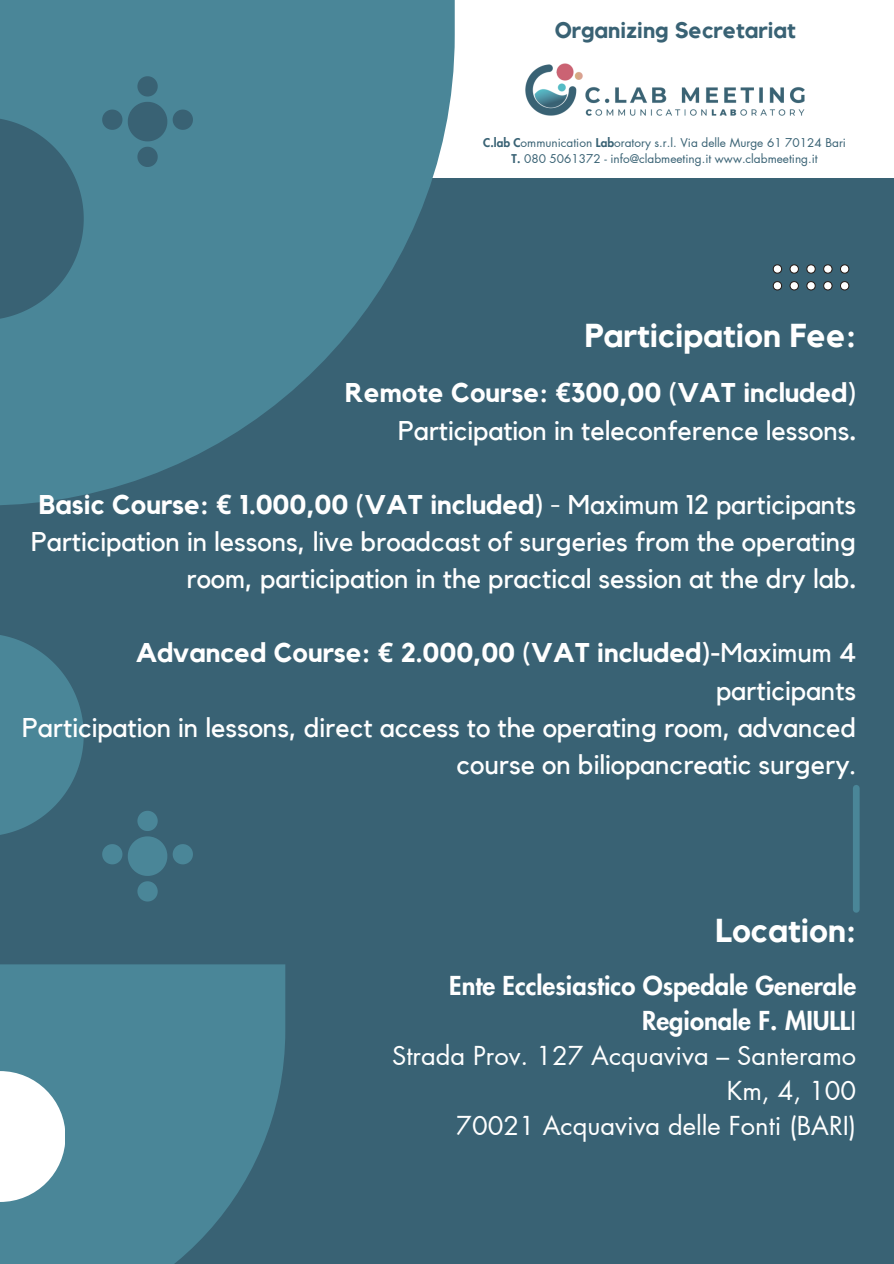
<style>
.page{position:relative;width:894px;height:1264px;background:#fff}
.page>*{position:absolute;margin:0;border:0;box-sizing:border-box;transform-origin:0 0}
.t1{font:700 33px "Kollektif";color:#fff}
.t2{font:27px/37.2px "Kollektif";color:#fff;text-align:right}
.t3{font:25.5px/34.8px "Futura LT Pro";color:#fff;text-align:right}
.t4{font:700 22.5px "Kollektif";color:#396274}
.t5{font:11.85px "Futura LT Pro";color:#396274}
.s1{font-weight:800}
.s2{font-weight:700}
.s3{font-family:"Noto Sans";font-weight:700}
</style>
<div class="page">
<div style="left:0;top:0;width:893px;height:1263px;background:#396274"></div>
<div style="left:0;top:0;width:893px;height:178px;background:#fff"></div>
<svg style="left:0;top:0;width:454px;height:505px;fill:#4a8698"></svg>
<svg style="left:0;top:964px;width:285px;height:299px;fill:#4a8698"></svg>
<div style="left:0;top:1035px;width:84px;height:203px;background:#4a8698"></div>
<svg style="left:0;top:635px;width:84px;height:200px"></svg>
<svg style="left:0;top:117px;width:84px;height:203px"></svg>
<div style="left:852px;top:788px;width:7px;height:121px;background:#4a8698"></div>
<svg style="left:772px;top:264px;width:9px;height:9px"></svg>
<svg style="left:789px;top:264px;width:9px;height:9px"></svg>
<svg style="left:806px;top:264px;width:9px;height:9px"></svg>
<svg style="left:823px;top:264px;width:9px;height:9px"></svg>
<svg style="left:840px;top:264px;width:9px;height:9px"></svg>
<svg style="left:772px;top:281px;width:9px;height:9px"></svg>
<svg style="left:789px;top:281px;width:9px;height:9px"></svg>
<svg style="left:806px;top:281px;width:9px;height:9px"></svg>
<svg style="left:823px;top:281px;width:9px;height:9px"></svg>
<svg style="left:840px;top:281px;width:9px;height:9px"></svg>
<svg style="left:128px;top:811px;width:39px;height:90px"></svg>
<svg style="left:102px;top:844px;width:20px;height:20px"></svg>
<svg style="left:173px;top:844px;width:20px;height:20px"></svg>
<svg style="left:128px;top:102px;width:39px;height:39px"></svg>
<svg style="left:137px;top:76px;width:21px;height:20px"></svg>
<svg style="left:137px;top:147px;width:21px;height:20px"></svg>
<svg style="left:102px;top:110px;width:20px;height:20px"></svg>
<svg style="left:173px;top:110px;width:20px;height:20px"></svg>
<svg style="left:0;top:1071px;width:65px;height:130px;fill:#fff"></svg>
<img style="left:525px;top:63px;width:279px;height:53px">
<p class="t4" style="left:554px;top:20px;width:243px">Organizing Secretariat</p>
<p class="t5" style="left:483px;top:137px;width:364px"><span class="s1">C.lab C</span>ommunication <span class="s1">Lab</span>oratory s.r.l. Via delle Murge 61 70124 Bari</p>
<h1 class="t5" style="left:511px;top:153px;width:307px"><span class="s1">T.</span> 080 5061372 - info@clabmeeting.it www.clabmeeting.it</h1>
<p class="t1" style="left:584px;top:320px;width:273px">Participation Fee:</p>
<p class="t2" style="left:345px;top:375px;width:512px"><span class="s2">Remote Course:</span> <span class="s3">€</span><span class="s2">300,00 (VAT included)<br></span>Participation in teleconference lessons<span class="s2">.</span></p>
<p class="t2" style="left:31px;top:487px;width:826px"><span class="s2">Basic Course:</span> <span class="s3">€</span> <span class="s2">1.000,00 (VAT included)</span> - Maximum 12 participants<br>Participation in lessons, live broadcast of surgeries from the operating room, participation in the practical session at the dry lab<span class="s2">.</span></p>
<p class="t2" style="left:22px;top:635px;width:835px"><span class="s2">Advanced Course:</span> <span class="s3">€</span> <span class="s2">2.000,00 (VAT included)-</span>Maximum 4 participants<br>Participation in lessons, direct access to the operating room, advanced course on biliopancreatic surgery.</p>
<h3 class="t1" style="left:715px;top:915px;width:142px">Location:</h3>
<p class="t3" style="left:392px;top:969px;width:465px"><span class="s1">Ente Ecclesiastico Ospedale Generale<br>Regionale F. MIULL</span>I<br>Strada Prov. 127 Acquaviva – Santeramo<br>Km, 4, 100<br>70021 Acquaviva delle Fonti (BARI)</p>
</div>
